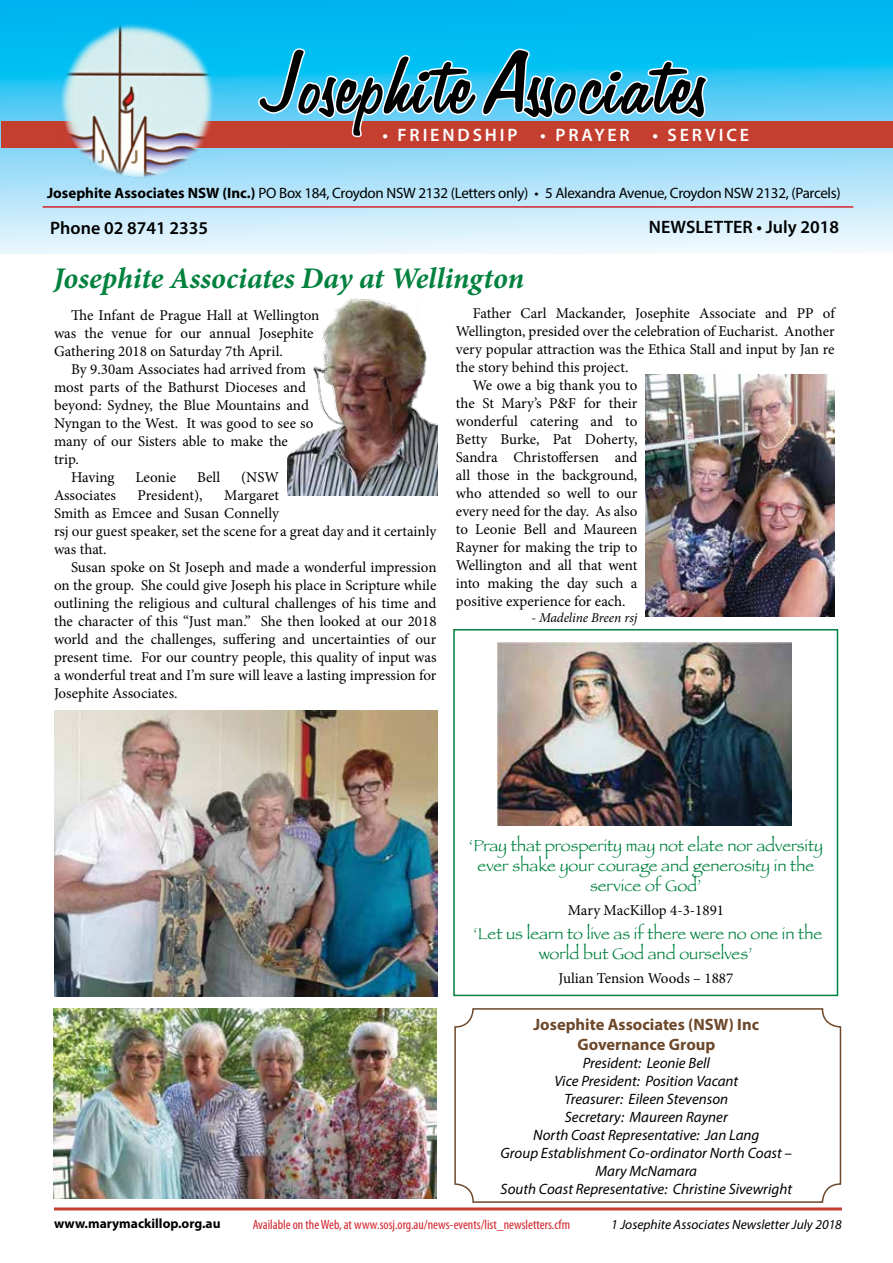
<style>
.page{position:relative;width:893px;height:1263px;background:#fff}
.page>*{position:absolute;margin:0;border:0;box-sizing:border-box;transform-origin:0 0}
.t1{font:96px "Alperton";color:#000}
.t2{font:italic 700 30px "Minion Pro";letter-spacing:-.005em;color:#00813e}
.t3{font:600 18px "Myriad Pro";color:#000}
.t4{font:600 18px "Myriad Pro";letter-spacing:.16em;color:#fff}
.t5{font:16.5px/19.8px "Papyrus";color:#00813e;text-align:center}
.t6{font:700 16.5px/19.8px "Myriad Pro";color:#6d482a;text-align:center}
.t7{font:15px/18px "Minion Pro";letter-spacing:-.005em;color:#000}
.t8{font:italic 15px/18px "Myriad Pro";color:#000;text-align:center}
.t9{font:15px "Myriad Pro";letter-spacing:-.02em;color:#000}
.t10{font:condensed 13.5px "Myriad Pro";color:#d2232a}
.t11{font:italic 13.5px "Myriad Pro";color:#000}
.t12{font:700 13.5px "Myriad Pro";color:#000}
.t13{font:italic 13.5px "Minion Pro";letter-spacing:-.01em;color:#000}
.s1{font-weight:700}
</style>
<div class="page">
<hr style="left:54px;top:1207px;width:788px;height:3px;background:#c43f30">
<svg style="left:0;top:0;width:893px;height:254px;background:#92dcf8"></svg>
<div style="left:2px;top:122px;width:891px;height:26px;background:#c43f30"></div>
<svg style="left:256px;top:0;width:454px;height:138px"></svg>
<img style="left:54px;top:14px;width:168px;height:170px">
<hr style="left:43px;top:206px;width:810px;height:2px;background:#d2232a">
<div style="left:454px;top:1008px;width:387px;height:195px;border:2px solid #6d482a;border-radius:18px"></div>
<img style="left:497px;top:643px;width:294px;height:182px">
<div style="left:453px;top:629px;width:385px;height:367px;border:2px solid #00813e"></div>
<img style="left:54px;top:1008px;width:382px;height:190px">
<img style="left:288px;top:298px;width:149px;height:197px">
<img style="left:646px;top:375px;width:189px;height:241px">
<img style="left:55px;top:710px;width:382px;height:286px">
<h1 class="t1" style="left:266px;top:30px;width:447px">Josephite Associates</h1>
<p class="t4" style="left:382px;top:124px;width:137px">• FRIENDSHIP</p>
<p class="t4" style="left:540px;top:124px;width:91px">• PRAYER</p>
<p class="t4" style="left:652px;top:124px;width:98px">• SERVICE</p>
<p class="t9" style="left:47px;top:183px;width:795px"><span class="s1">Josephite Associates NSW (Inc.)</span> PO Box 184, Croydon NSW 2132 (Letters only) • 5 Alexandra Avenue, Croydon NSW 2132, (Parcels)</p>
<p class="t3" style="left:50px;top:216px;width:159px">Phone 02 8741 2335</p>
<p class="t3" style="left:649px;top:215px;width:192px">NEWSLETTER • July 2018</p>
<h2 class="t2" style="left:54px;top:257px;width:472px">Josephite Associates Day at Wellington</h2>
<p class="t7" style="left:473px;top:304px;width:363px">Father Carl Mackander, Josephite Associate and PP of</p>
<p class="t7" style="left:456px;top:322px;width:380px">Wellington, presided over the celebration of Eucharist. Another</p>
<p class="t7" style="left:456px;top:340px;width:380px">very popular attraction was the Ethica Stall and input by Jan re</p>
<p class="t7" style="left:456px;top:358px;width:174px">the story behind this project.</p>
<p class="t7" style="left:473px;top:376px;width:166px">We owe a big thank you to</p>
<p class="t7" style="left:456px;top:394px;width:183px">the St Mary’s P&amp;F for their</p>
<p class="t7" style="left:456px;top:412px;width:183px">wonderful catering and to</p>
<p class="t7" style="left:456px;top:430px;width:183px">Betty Burke, Pat Doherty,</p>
<p class="t7" style="left:456px;top:448px;width:183px">Sandra Christoffersen and</p>
<p class="t7" style="left:456px;top:466px;width:183px">all those in the background,</p>
<p class="t7" style="left:456px;top:484px;width:183px">who attended so well to our</p>
<p class="t7" style="left:456px;top:502px;width:183px">every need for the day. As also</p>
<p class="t7" style="left:456px;top:520px;width:183px">to Leonie Bell and Maureen</p>
<p class="t7" style="left:456px;top:538px;width:183px">Rayner for making the trip to</p>
<p class="t7" style="left:456px;top:556px;width:183px">Wellington and all that went</p>
<p class="t7" style="left:456px;top:574px;width:183px">into making the day such a</p>
<p class="t7" style="left:456px;top:592px;width:171px">positive experience for each.</p>
<p class="t13" style="left:531px;top:608px;width:107px">- Madeline Breen rsj</p>
<p class="t7" style="left:54px;top:306px;width:267px;text-indent:17px">The Infant de Prague Hall at Wellington was the venue for our annual Josephite<br>Gathering 2018 on Saturday 7th April.</p>
<p class="t7" style="left:71px;top:360px;width:236px">By 9.30am Associates had arrived from</p>
<p class="t7" style="left:54px;top:378px;width:253px">most parts of the Bathurst Dioceses and</p>
<p class="t7" style="left:54px;top:396px;width:256px">beyond: Sydney, the Blue Mountains and</p>
<p class="t7" style="left:54px;top:414px;width:261px">Nyngan to the West. It was good to see so</p>
<p class="t7" style="left:54px;top:432px;width:236px">many of our Sisters able to make the</p>
<p class="t7" style="left:54px;top:450px;width:26px">trip.</p>
<p class="t7" style="left:71px;top:468px;width:45px">Having</p>
<p class="t7" style="left:135px;top:468px;width:42px">Leonie</p>
<p class="t7" style="left:197px;top:468px;width:25px">Bell</p>
<p class="t7" style="left:241px;top:468px;width:40px">(NSW</p>
<p class="t7" style="left:54px;top:486px;width:64px">Associates</p>
<p class="t7" style="left:138px;top:486px;width:66px">President),</p>
<p class="t7" style="left:54px;top:486px;width:384px;text-indent:170px">Margaret<br>Smith as Emcee and Susan Connelly<br>rsj our guest speaker, set the scene for a great day and it certainly was that.</p>
<p class="t7" style="left:54px;top:558px;width:384px;text-align:justify;text-indent:17px">Susan spoke on St Joseph and made a wonderful impression on the group. She could give Joseph his place in Scripture while outlining the religious and cultural challenges of his time and the character of this “Just man.” She then looked at our 2018 world and the challenges, suffering and uncertainties of our present time. For our country people, this quality of input was a wonderful treat and I’m sure will leave a lasting impression for Josephite Associates.</p>
<p class="t5" style="left:469px;top:836px;width:356px">‘Pray that prosperity may not elate nor adversity ever shake your courage and generosity in the service of God’</p>
<p class="t7" style="left:568px;top:901px;width:158px">Mary MacKillop 4-3-1891</p>
<p class="t5" style="left:473px;top:923px;width:350px">‘Let us learn to live as if there were no one in the world but God and ourselves’</p>
<p class="t7" style="left:559px;top:969px;width:176px">Julian Tension Woods – 1887</p>
<p class="t6" style="left:533px;top:1014px;width:227px">Josephite Associates (NSW) Inc<br>Governance Group</p>
<p class="t8" style="left:501px;top:1054px;width:293px">President: Leonie Bell<br>Vice President: Position Vacant<br>Treasurer: Eileen Stevenson<br>Secretary: Maureen Rayner<br>North Coast Representative: Jan Lang<br>Group Establishment Co-ordinator North Coast – Mary McNamara<br>South Coast Representative: Christine Sivewright</p>
<p class="t12" style="left:54px;top:1215px;width:168px">www.marymackillop.org.au</p>
<p class="t10" style="left:253px;top:1216px;width:319px">Available on the Web, at www.sosj.org.au/news-events/list_newsletters.cfm</p>
<p class="t11" style="left:611px;top:1216px;width:232px">1 Josephite Associates Newsletter July 2018</p>
</div>
